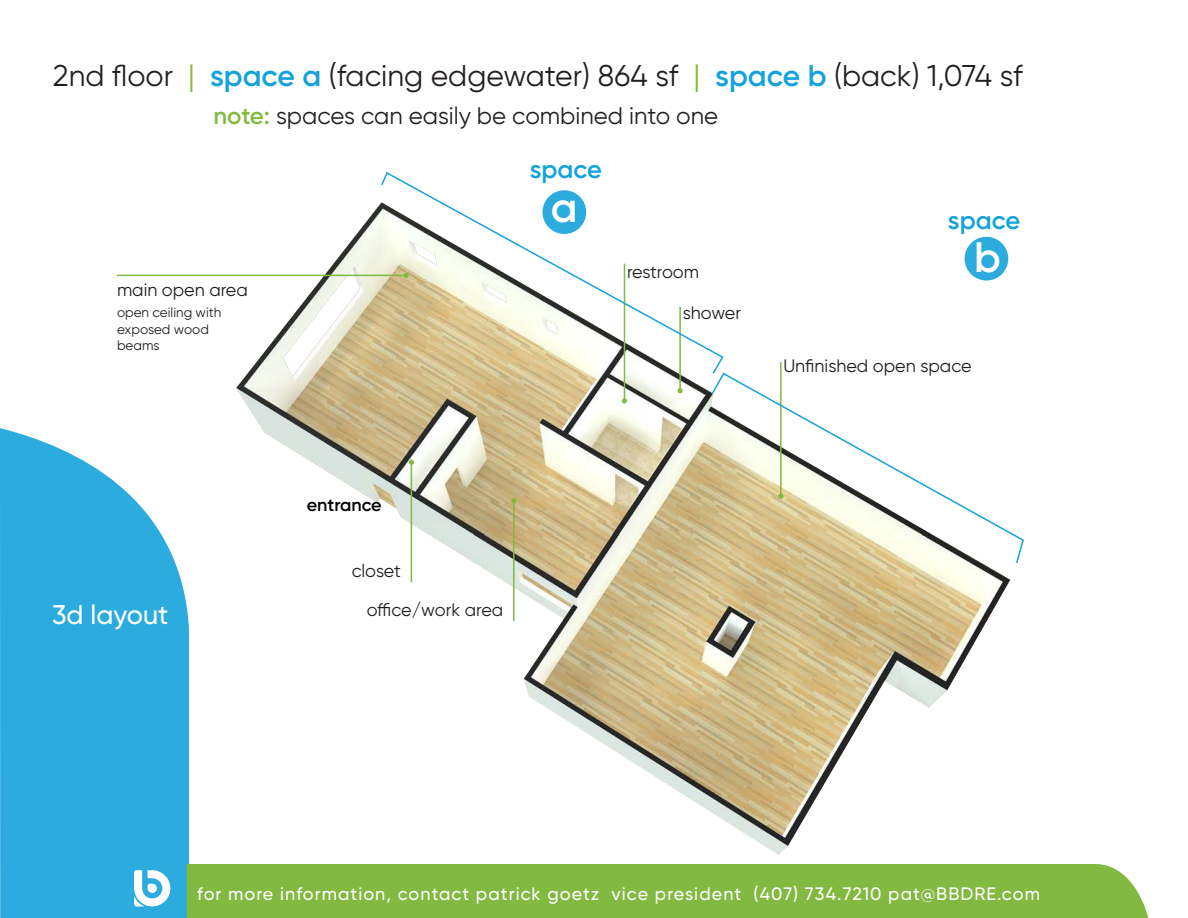
<style>
.page{position:relative;width:1188px;height:918px;background:#fff}
.page>*{position:absolute;margin:0;border:0;box-sizing:border-box;transform-origin:0 0}
.t1{font:600 42.45px "Gilroy";color:#fff}
.t2{font:30px "Gilroy";color:#231f20}
.t3{font:500 27px "Gilroy";color:#fff}
.t4{font:600 25.5px "Gilroy";color:#13a2db}
.t5{font:24px "Gilroy";color:#231f20}
.t6{font:500 18px "Gilroy";letter-spacing:.06em;color:#fff}
.t7{font:18px "Gilroy";color:#231f20}
.t8{font:18px "Gilroy";letter-spacing:-.02em;color:#231f20}
.t9{font:600 18px "Gilroy";color:#000}
.t10{font:13.5px "Gilroy";color:#231f20}
.s1{color:#81b941}
.s2{font-weight:600;color:#13a2db}
.s3{font-weight:600;color:#81b941}
</style>
<div class="page">
<img style="left:190px;top:204px;width:821px;height:651px">
<svg style="left:0;top:428px;width:189px;height:436px;background:#44b5e1"></svg>
<svg style="left:0;top:864px;width:1148px;height:54px;background:#76b75a"></svg>
<svg style="left:134px;top:870px;width:36px;height:37px"></svg>
<hr style="left:117px;top:275px;width:289px;height:1px;background:#81b941">
<hr style="left:624px;top:264px;width:1px;height:137px;background:#81b941">
<svg style="left:622px;top:398px;width:5px;height:5px"></svg>
<hr style="left:679px;top:307px;width:2px;height:84px;background:#81b941">
<svg style="left:678px;top:388px;width:5px;height:5px"></svg>
<hr style="left:780px;top:362px;width:2px;height:134px;background:#81b941">
<hr style="left:411px;top:462px;width:1px;height:120px;background:#81b941">
<svg style="left:409px;top:460px;width:5px;height:5px"></svg>
<hr style="left:513px;top:501px;width:2px;height:120px;background:#81b941">
<svg style="left:511px;top:498px;width:5px;height:5px"></svg>
<div style="left:965px;top:237px;width:43px;height:44px;background:#2babde;border-radius:50%"></div>
<svg style="left:380px;top:172px;width:345px;height:203px"></svg>
<svg style="left:710px;top:372px;width:314px;height:193px"></svg>
<p class="t2" style="left:53px;top:57px;width:971px">2nd floor <span class="s1">|</span> <span class="s2">space a</span> (facing edgewater) 864 sf <span class="s1">|</span> <span class="s2">space b</span> (back) 1,074 sf</p>
<p class="t5" style="left:214px;top:101px;width:506px"><span class="s3">note:</span> spaces can easily be combined into one</p>
<p class="t7" style="left:117px;top:279px;width:132px">main open area</p>
<p class="t10" style="left:117px;top:304px;width:106px">open ceiling with</p>
<p class="t10" style="left:117px;top:321px;width:93px">exposed wood</p>
<p class="t10" style="left:117px;top:337px;width:44px">beams</p>
<p class="t3" style="left:52px;top:598px;width:118px">3d layout</p>
<p class="t4" style="left:530px;top:153px;width:74px">space</p>
<p class="t1" style="left:551px;top:181px;width:28px">a</p>
<p class="t8" style="left:627px;top:261px;width:74px">restroom</p>
<p class="t7" style="left:683px;top:302px;width:60px">shower</p>
<p class="t4" style="left:948px;top:204px;width:74px">space</p>
<p class="t1" style="left:974px;top:231px;width:28px">b</p>
<p class="t7" style="left:783px;top:355px;width:190px">Unfinished open space</p>
<p class="t9" style="left:307px;top:493px;width:77px">entrance</p>
<p class="t7" style="left:352px;top:560px;width:51px">closet</p>
<p class="t7" style="left:367px;top:599px;width:138px">office/work area</p>
<p class="t6" style="left:197px;top:883px;width:844px">for more information, contact patrick goetz vice president (407) 734.7210 pat@BBDRE.com</p>
</div>
